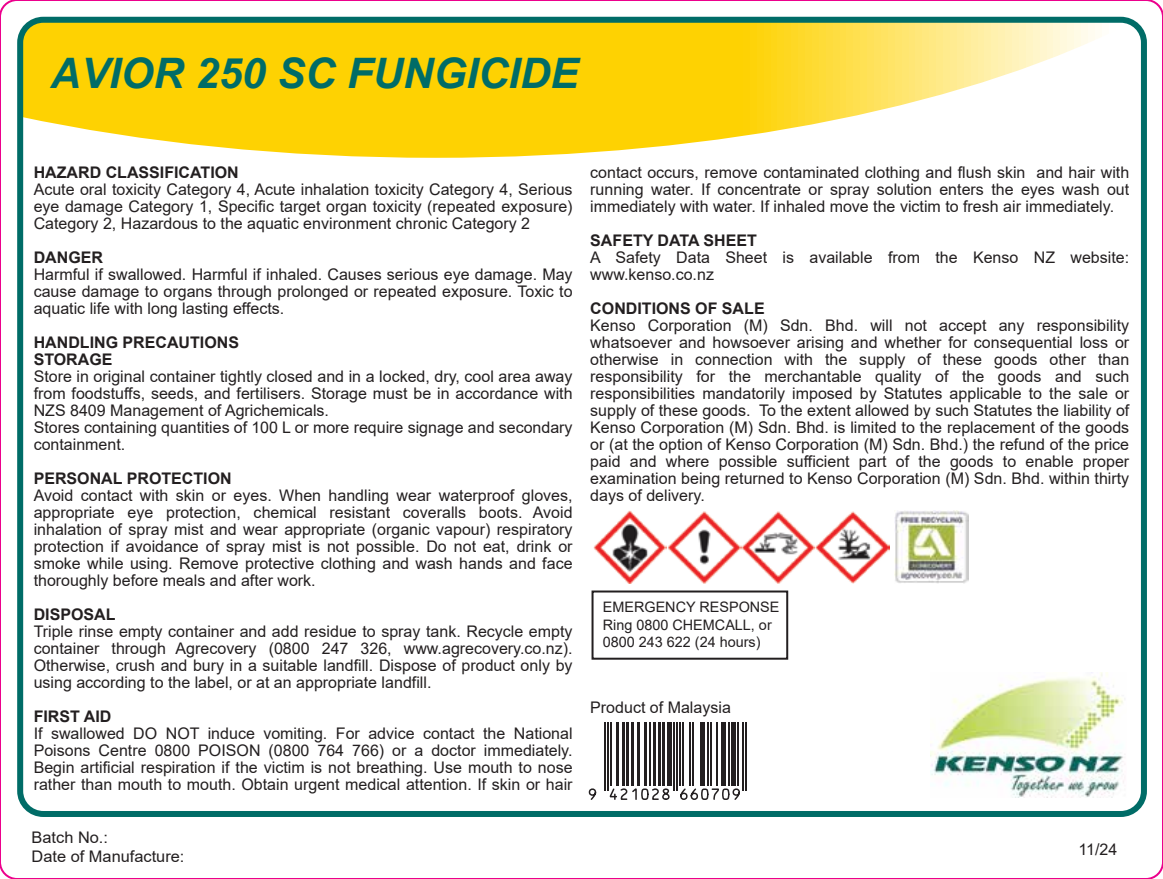
<style>
.page{position:relative;width:1163px;height:879px;background:#fff}
.page>*{position:absolute;margin:0;border:0;box-sizing:border-box;transform-origin:0 0}
.t1{font:italic 700 42px "Arial";color:#006c67}
.t2{font:16px/17px "Arial";color:#231f20;text-align:justify}
.t3{font:700 16px/17px "Arial";color:#231f20}
.t4{font:14.4px/17.2px "Arial";color:#231f20}
</style>
<div class="page">
<svg style="left:24px;top:19px;width:1113px;height:139px"></svg>
<div style="left:17px;top:17px;width:1129px;height:800px;border:6px solid #006c67;border-radius:23px"></div>
<div style="left:591px;top:590px;width:197px;height:70px;border:2px solid #231f20"></div>
<img style="left:930px;top:672px;width:194px;height:126px">
<hr style="left:604px;top:722px;width:1px;height:68px;background:#231f20">
<hr style="left:607px;top:722px;width:1px;height:68px;background:#231f20">
<hr style="left:610px;top:722px;width:1px;height:64px;background:#231f20">
<hr style="left:616px;top:722px;width:3px;height:64px;background:#231f20">
<hr style="left:622px;top:722px;width:3px;height:64px;background:#231f20">
<hr style="left:626px;top:722px;width:3px;height:64px;background:#231f20">
<hr style="left:631px;top:722px;width:3px;height:64px;background:#231f20">
<hr style="left:637px;top:722px;width:3px;height:64px;background:#231f20">
<hr style="left:644px;top:722px;width:3px;height:64px;background:#231f20">
<hr style="left:649px;top:722px;width:1px;height:64px;background:#231f20">
<hr style="left:653px;top:722px;width:3px;height:64px;background:#231f20">
<hr style="left:657px;top:722px;width:3px;height:64px;background:#231f20">
<hr style="left:662px;top:722px;width:3px;height:64px;background:#231f20">
<div style="left:666px;top:722px;width:5px;height:64px;background:#231f20"></div>
<hr style="left:672px;top:722px;width:2px;height:68px;background:#231f20">
<hr style="left:675px;top:722px;width:2px;height:68px;background:#231f20">
<hr style="left:678px;top:722px;width:2px;height:64px;background:#231f20">
<hr style="left:681px;top:722px;width:2px;height:64px;background:#231f20">
<hr style="left:689px;top:722px;width:1px;height:64px;background:#231f20">
<hr style="left:692px;top:722px;width:1px;height:64px;background:#231f20">
<div style="left:699px;top:722px;width:5px;height:64px;background:#231f20"></div>
<hr style="left:707px;top:722px;width:1px;height:64px;background:#231f20">
<hr style="left:710px;top:722px;width:1px;height:64px;background:#231f20">
<hr style="left:716px;top:722px;width:1px;height:64px;background:#231f20">
<div style="left:720px;top:722px;width:5px;height:64px;background:#231f20"></div>
<hr style="left:728px;top:722px;width:1px;height:64px;background:#231f20">
<hr style="left:731px;top:722px;width:4px;height:64px;background:#231f20">
<hr style="left:737px;top:722px;width:1px;height:64px;background:#231f20">
<hr style="left:741px;top:722px;width:2px;height:68px;background:#231f20">
<hr style="left:744px;top:722px;width:2px;height:68px;background:#231f20">
<svg style="left:588px;top:788px;width:9px;height:12px"></svg>
<svg style="left:609px;top:788px;width:61px;height:12px"></svg>
<svg style="left:680px;top:788px;width:60px;height:12px"></svg>
<img style="left:593px;top:510px;width:296px;height:74px">
<img style="left:894px;top:510px;width:73px;height:74px">
<h1 class="t1" style="left:51px;top:45px;width:529px">AVIOR 250 SC FUNGICIDE</h1>
<p class="t3" style="left:34px;top:164px;width:207px">HAZARD CLASSIFICATION</p>
<p class="t2" style="left:34px;top:181px;width:540px">Acute oral toxicity Category 4, Acute inhalation toxicity Category 4, Serious eye damage Category 1, Specific target organ toxicity (repeated exposure)<br>Category 2, Hazardous to the aquatic environment chronic Category 2</p>
<p class="t3" style="left:34px;top:249px;width:71px">DANGER</p>
<p class="t2" style="left:34px;top:266px;width:540px">Harmful if swallowed. Harmful if inhaled. Causes serious eye damage. May cause damage to organs through prolonged or repeated exposure. Toxic to aquatic life with long lasting effects.</p>
<p class="t3" style="left:34px;top:334px;width:207px">HANDLING PRECAUTIONS<br>STORAGE</p>
<p class="t2" style="left:34px;top:368px;width:540px;text-align:left">Store in original container tightly closed and in a locked, dry, cool area away from foodstuffs, seeds, and fertilisers. Storage must be in accordance with NZS 8409 Management of Agrichemicals.<br>Stores containing quantities of 100 L or more require signage and secondary containment.</p>
<p class="t3" style="left:34px;top:470px;width:199px">PERSONAL PROTECTION</p>
<p class="t2" style="left:34px;top:487px;width:540px">Avoid contact with skin or eyes. When handling wear waterproof gloves, appropriate eye protection, chemical resistant coveralls boots. Avoid inhalation of spray mist and wear appropriate (organic vapour) respiratory protection if avoidance of spray mist is not possible. Do not eat, drink or smoke while using. Remove protective clothing and wash hands and face thoroughly before meals and after work.</p>
<p class="t3" style="left:34px;top:606px;width:83px">DISPOSAL</p>
<p class="t2" style="left:34px;top:623px;width:540px">Triple rinse empty container and add residue to spray tank. Recycle empty container through Agrecovery (0800 247 326, www.agrecovery.co.nz).<br>Otherwise, crush and bury in a suitable landfill. Dispose of product only by using according to the label, or at an appropriate landfill.</p>
<p class="t3" style="left:34px;top:708px;width:79px">FIRST AID</p>
<p class="t2" style="left:34px;top:725px;width:540px">If swallowed DO NOT induce vomiting. For advice contact the National Poisons Centre 0800 POISON (0800 764 766) or a doctor immediately.<br>Begin artificial respiration if the victim is not breathing. Use mouth to nose rather than mouth to mouth. Obtain urgent medical attention. If skin or hair</p>
<p class="t2" style="left:590px;top:164px;width:540px">contact occurs, remove contaminated clothing and flush skin and hair with running water. If concentrate or spray solution enters the eyes wash out immediately with water. If inhaled move the victim to fresh air immediately.</p>
<p class="t3" style="left:590px;top:232px;width:168px">SAFETY DATA SHEET</p>
<p class="t2" style="left:590px;top:249px;width:540px">A Safety Data Sheet is available from the Kenso NZ website: www.kenso.co.nz</p>
<p class="t3" style="left:590px;top:300px;width:176px">CONDITIONS OF SALE</p>
<p class="t2" style="left:590px;top:317px;width:540px">Kenso Corporation (M) Sdn. Bhd. will not accept any responsibility whatsoever and howsoever arising and whether for consequential loss or otherwise in connection with the supply of these goods other than responsibility for the merchantable quality of the goods and such responsibilities mandatorily imposed by Statutes applicable to the sale or supply of these goods. To the extent allowed by such Statutes the liability of Kenso Corporation (M) Sdn. Bhd. is limited to the replacement of the goods or (at the option of Kenso Corporation (M) Sdn. Bhd.) the refund of the price paid and where possible sufficient part of the goods to enable proper examination being returned to Kenso Corporation (M) Sdn. Bhd. within thirty days of delivery.</p>
<p class="t4" style="left:602px;top:598px;width:178px">EMERGENCY RESPONSE<br>Ring 0800 CHEMCALL, or<br>0800 243 622 (24 hours)</p>
<p class="t2" style="left:590px;top:699px;width:142px">Product of Malaysia</p>
<p class="t2" style="left:32px;top:827px;width:154px;line-height:19.2px">Batch No.:<br>Date of Manufacture:</p>
<p class="t2" style="left:1078px;top:840px;width:40px">11/24</p>
</div>
